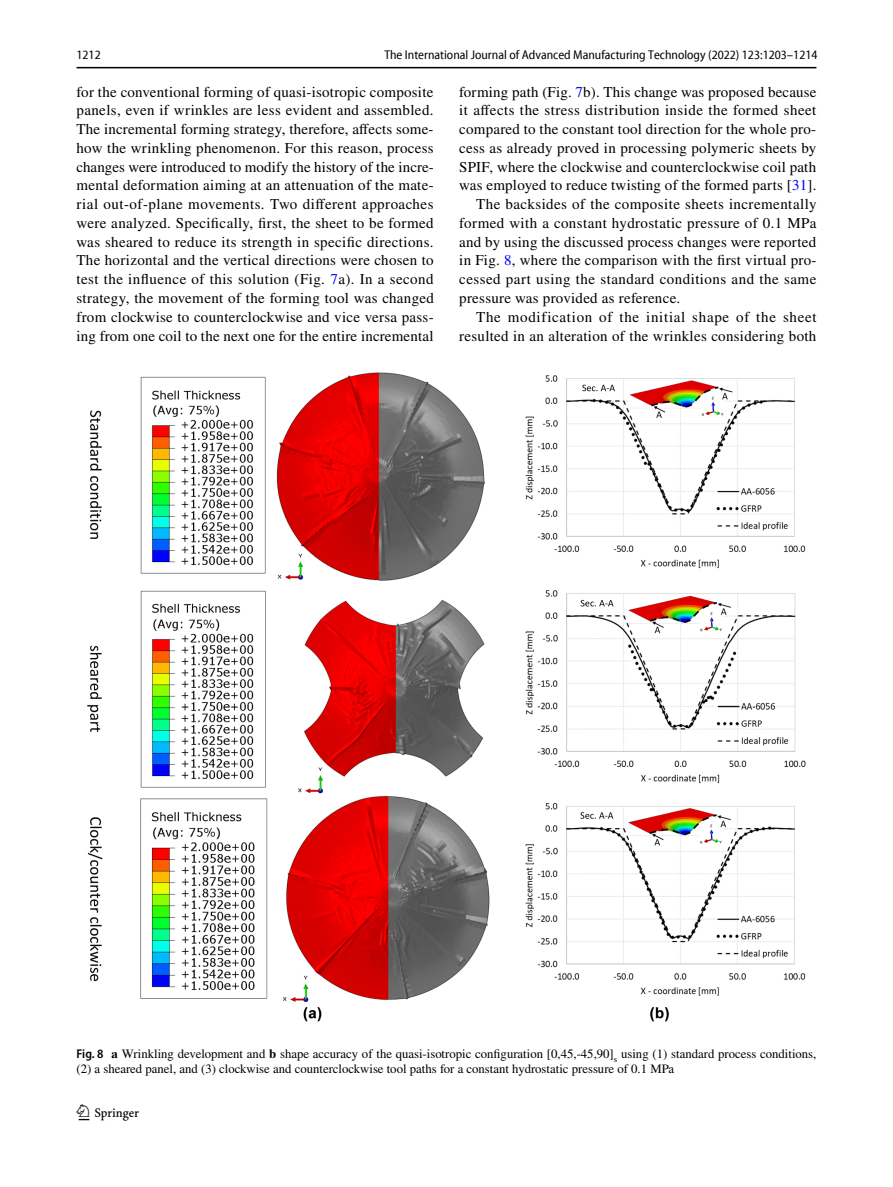
<style>
.page{position:relative;width:893px;height:1187px;background:#fff}
.page>*{position:absolute;margin:0;border:0;box-sizing:border-box;transform-origin:0 0}
.t1{font:22.5px "Springnew Regular 2";color:#000}
.t2{font:15px/18.8px "STIX";letter-spacing:.02em;color:#000;text-align:justify}
.t3{font:15px "STIX";letter-spacing:.045em;color:#000}
.t4{font:12.75px/15px "STIX";color:#000}
.t5{font:semi-condensed 12.75px "Myriad Pro Unic";color:#000}
.s1{color:#00f}
.s2{font-family:"Myriad Pro";font-weight:600;font-stretch:semi-condensed}
.s3{font-weight:700}
</style>
<div class="page">
<hr style="left:77px;top:67px;width:739px;height:1px;background:#000">
<img style="left:87px;top:372px;width:719px;height:650px">
<p class="t5" style="left:77px;top:50px;width:26px">1212</p>
<p class="t5" style="left:384px;top:50px;width:435px">The International Journal of Advanced Manufacturing Technology (2022) 123:1203–1214</p>
<p class="t2" style="left:77px;top:83px;width:359px">for the conventional forming of quasi-isotropic composite panels, even if wrinkles are less evident and assembled.<br>The incremental forming strategy, therefore, affects some&shy;how the wrinkling phenomenon. For this reason, process changes were introduced to modify the history of the incre&shy;mental deformation aiming at an attenuation of the mate&shy;rial out-of-plane movements. Two different approaches were analyzed. Specifically, first, the sheet to be formed was sheared to reduce its strength in specific directions.<br>The horizontal and the vertical directions were chosen to test the influence of this solution (Fig. <span class="s1">7</span>a). In a second strategy, the movement of the forming tool was changed from clockwise to counterclockwise and vice versa pass&shy;ing from one coil to the next one for the entire incremental</p>
<p class="t2" style="left:459px;top:83px;width:359px">forming path (Fig. <span class="s1">7</span>b). This change was proposed because</p>
<p class="t2" style="left:459px;top:102px;width:359px">it affects the stress distribution inside the formed sheet</p>
<p class="t2" style="left:459px;top:121px;width:358px">compared to the constant tool direction for the whole pro-</p>
<p class="t2" style="left:459px;top:139px;width:359px">cess as already proved in processing polymeric sheets by</p>
<p class="t2" style="left:459px;top:158px;width:359px">SPIF, where the clockwise and counterclockwise coil path</p>
<p class="t2" style="left:459px;top:177px;width:359px">was employed to reduce twisting of the formed parts [<span class="s1">31</span>].</p>
<p class="t2" style="left:476px;top:196px;width:342px">The backsides of the composite sheets incrementally</p>
<p class="t2" style="left:459px;top:214px;width:359px">formed with a constant hydrostatic pressure of 0.1 MPa</p>
<p class="t2" style="left:459px;top:233px;width:358px">and by using the discussed process changes were reported</p>
<p class="t2" style="left:459px;top:252px;width:359px">in Fig. <span class="s1">8</span>, where the comparison with the first virtual pro-</p>
<p class="t2" style="left:459px;top:271px;width:359px">cessed part using the standard conditions and the same</p>
<p class="t2" style="left:459px;top:289px;width:223px">pressure was provided as reference.</p>
<p class="t3" style="left:476px;top:306px;width:342px">The modification of the initial shape of the sheet</p>
<p class="t2" style="left:459px;top:327px;width:359px">resulted in an alteration of the wrinkles considering both</p>
<p class="t4" style="left:77px;top:1047px;width:741px"><span class="s2">Fig. 8</span> <span class="s3">a</span> Wrinkling development and <span class="s3">b</span> shape accuracy of the quasi-isotropic configuration [0,45,-45,90]<sub>s</sub> using (1) standard process conditions, (2) a sheared panel, and (3) clockwise and counterclockwise tool paths for a constant hydrostatic pressure of 0.1 MPa</p>
<h1 class="t1" style="left:79px;top:1104px;width:62px">1 3</h1>
</div>
